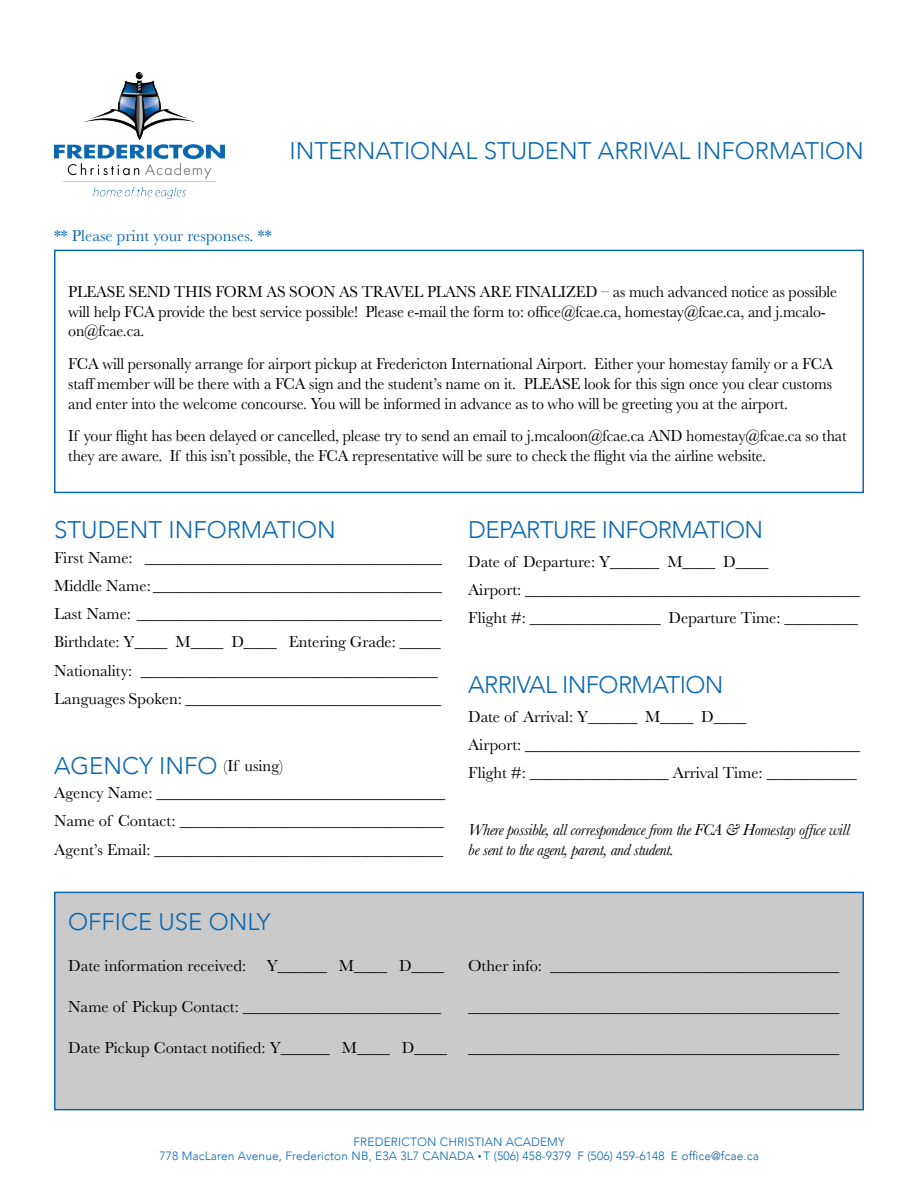
<style>
.page{position:relative;width:918px;height:1188px;background:#fff}
.page>*{position:absolute;margin:0;border:0;box-sizing:border-box;transform-origin:0 0}
.Form_info{font:300 24px "Avenir";color:#0a67b2}
.Form_info-2{font:300 24px "Avenir";letter-spacing:-.025em;color:#0a67b2}
.Section_Heading{font:300 24px "Avenir";color:#0a67b2}
.paragraph{font:16.5px/19.8px "Baskerville";letter-spacing:-.01em;color:#000;scale:.96 1}
.Form_info-3{font:16.5px "Baskerville";letter-spacing:-.005em;color:#000}
.paragraph-2{font:16.5px "Baskerville";letter-spacing:-.01em;color:#000}
.Form_info-4{font:italic 16.5px/19.8px "Baskerville";letter-spacing:-.025em;color:#000}
.Section_Heading-2{font:16.5px "Baskerville";color:#000}
.Paragraph__centered{font:16.5px "Baskerville";color:#0a67b2}
.t1{font:300 12px/14.4px "Avenir";letter-spacing:.01em;color:#0a67b2;text-align:center}
.s1{font-family:"Baskerville";font-weight:400;font-size:16.5px;color:#000}
.s2{font-size:7.5px}
</style>
<div class="page">
<img style="left:54px;top:73px;width:170px;height:126px">
<div style="left:54px;top:250px;width:810px;height:243px;border:2px solid #0a67b2"></div>
<div style="left:55px;top:892px;width:808px;height:218px;background:#c9cac9"></div>
<div style="left:54px;top:892px;width:810px;height:218px;border:2px solid #0a67b2"></div>
<h1 class="Form_info" style="left:290px;top:137px;width:576px">INTERNATIONAL STUDENT ARRIVAL INFORMATION</h1>
<p class="Paragraph__centered" style="left:54px;top:225px;width:219px">** Please print your responses. **</p>
<p class="paragraph" style="left:68px;top:282px;width:802px">PLEASE SEND THIS FORM AS SOON AS TRAVEL PLANS ARE FINALIZED – as much advanced notice as possible will help FCA provide the best service possible! Please e-mail the form to: office@fcae.ca, homestay@fcae.ca, and j.mcalo&shy;on@fcae.ca.</p>
<p class="paragraph" style="left:68px;top:354px;width:798px;text-align:justify">FCA will personally arrange for airport pickup at Fredericton International Airport. Either your homestay family or a FCA staff member will be there with a FCA sign and the student’s name on it. PLEASE look for this sign once you clear customs and enter into the welcome concourse. You will be informed in advance as to who will be greeting you at the airport.</p>
<p class="paragraph" style="left:68px;top:426px;width:812px">If your flight has been delayed or cancelled, please try to send an email to j.mcaloon@fcae.ca AND homestay@fcae.ca so that they are aware. If this isn’t possible, the FCA representative will be sure to check the flight via the airline website.</p>
<p class="Section_Heading" style="left:54px;top:516px;width:283px">STUDENT INFORMATION</p>
<p class="Section_Heading-2" style="left:54px;top:547px;width:389px">First Name: ____________________________________</p>
<p class="Form_info-3" style="left:54px;top:575px;width:389px">Middle Name: ___________________________________</p>
<p class="Form_info-3" style="left:54px;top:603px;width:389px">Last Name: _____________________________________</p>
<p class="Form_info-3" style="left:54px;top:632px;width:388px">Birthdate: Y____ M____ D____ Entering Grade: _____</p>
<p class="Form_info-3" style="left:54px;top:660px;width:385px">Nationality: ____________________________________</p>
<p class="Form_info-3" style="left:54px;top:688px;width:388px">Languages Spoken: _______________________________</p>
<p class="Form_info" style="left:54px;top:751px;width:230px">AGENCY INFO <span class="s1">(If using)</span></p>
<p class="Form_info-3" style="left:54px;top:782px;width:393px">Agency Name: ___________________________________</p>
<p class="Form_info-3" style="left:54px;top:810px;width:391px">Name of Contact: ________________________________</p>
<p class="Form_info-3" style="left:54px;top:839px;width:391px">Agent’s Email: ___________________________________</p>
<p class="Form_info-2" style="left:468px;top:516px;width:297px">DEPARTURE INFORMATION</p>
<p class="Form_info-3" style="left:468px;top:551px;width:302px">Date of Departure: Y______ M____ D____</p>
<p class="Form_info-3" style="left:468px;top:579px;width:393px">Airport: _________________________________________</p>
<p class="Form_info-3" style="left:468px;top:608px;width:391px">Flight #: ________________ Departure Time: _________</p>
<p class="Form_info-2" style="left:468px;top:671px;width:257px">ARRIVAL INFORMATION</p>
<p class="Form_info-3" style="left:468px;top:706px;width:280px">Date of Arrival: Y______ M____ D____</p>
<p class="Form_info-3" style="left:468px;top:734px;width:393px">Airport: _________________________________________</p>
<p class="Form_info-3" style="left:468px;top:762px;width:390px">Flight #: _________________ Arrival Time: ___________</p>
<p class="Form_info-4" style="left:468px;top:820px;width:383px">Where possible, all correspondence from the FCA &amp; Homestay office will be sent to the agent, parent, and student.</p>
<p class="Section_Heading" style="left:68px;top:907px;width:204px">OFFICE USE ONLY</p>
<p class="paragraph-2" style="left:68px;top:955px;width:179px">Date information received:</p>
<p class="paragraph-2" style="left:267px;top:955px;width:179px">Y______ M____ D____</p>
<p class="paragraph-2" style="left:68px;top:996px;width:374px">Name of Pickup Contact: ________________________</p>
<p class="paragraph-2" style="left:68px;top:1037px;width:380px">Date Pickup Contact notified: Y______ M____ D____</p>
<p class="paragraph-2" style="left:468px;top:955px;width:373px">Other info: ___________________________________</p>
<p class="paragraph-2" style="left:468px;top:996px;width:373px">_____________________________________________</p>
<p class="paragraph-2" style="left:468px;top:1037px;width:373px">_____________________________________________</p>
<p class="t1" style="left:159px;top:1135px;width:601px">FREDERICTON CHRISTIAN ACADEMY<br>778 MacLaren Avenue, Fredericton NB, E3A 3L7 CANADA <span class="s2">•</span> T (506) 458-9379 F (506) 459-6148 E office@fcae.ca</p>
</div>
